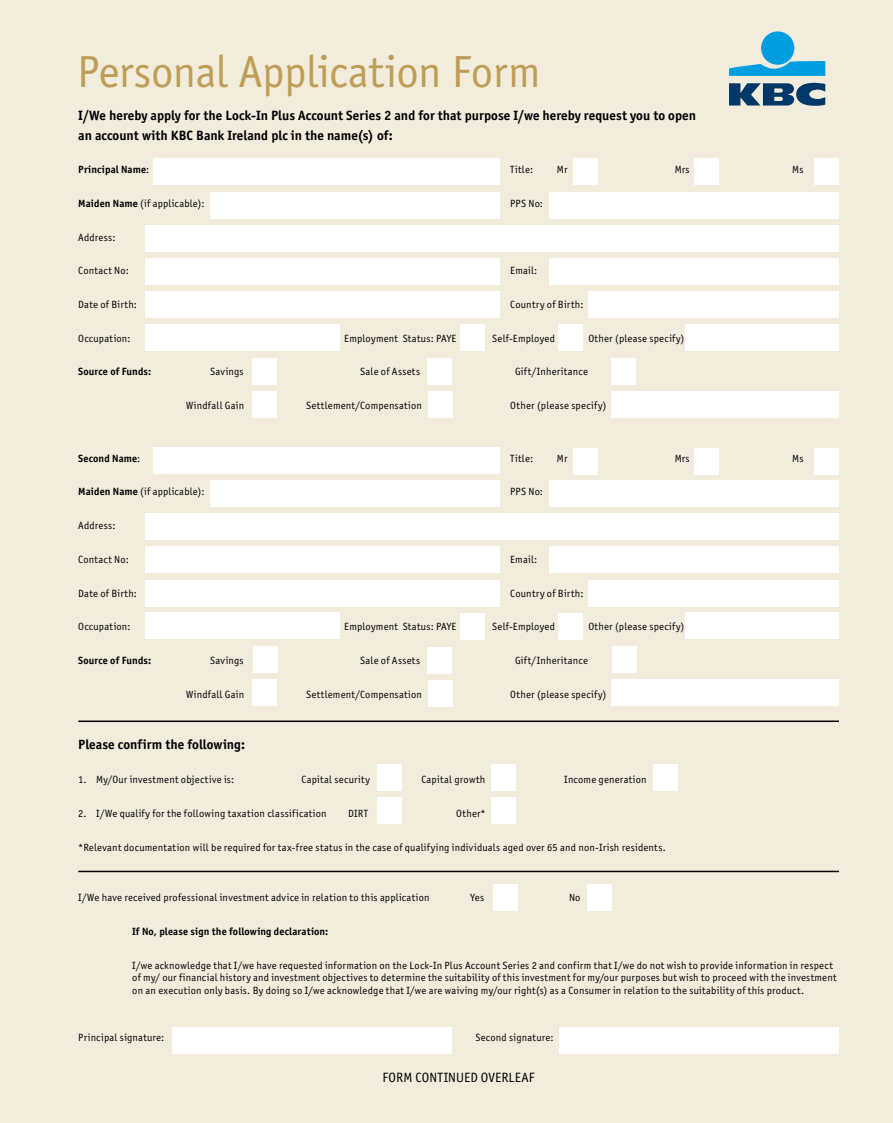
<style>
.page{position:relative;width:893px;height:1123px;background:#f2ecdd}
.page>*{position:absolute;margin:0;border:0;box-sizing:border-box;transform-origin:0 0}
.t1{font:45px "Officina Sans ITC Std";letter-spacing:-.01em;color:#be9e55}
.t2{font:700 13.5px/20.4px "Officina Sans ITC Std";letter-spacing:.005em;color:#000}
.t3{font:13.5px "Officina Sans ITC Std";letter-spacing:.01em;color:#000}
.t4{font:10.5px/12.6px "Officina Sans ITC Std";letter-spacing:.025em;color:#000}
.t5{font:700 10.5px "Officina Sans ITC Std";letter-spacing:.015em;color:#000}
.s1{font-weight:400}
.s2{font-weight:700}
</style>
<div class="page">
<div style="left:761px;top:31px;width:33px;height:34px;background:#009ee0;border-radius:50%"></div>
<svg style="left:729px;top:61px;width:96px;height:45px"></svg>
<div style="left:153px;top:159px;width:347px;height:26px;background:#fff"></div>
<div style="left:153px;top:447px;width:347px;height:27px;background:#fff"></div>
<div style="left:573px;top:159px;width:25px;height:26px;background:#fff"></div>
<div style="left:573px;top:448px;width:25px;height:26px;background:#fff"></div>
<div style="left:694px;top:159px;width:24px;height:26px;background:#fff"></div>
<div style="left:694px;top:448px;width:24px;height:26px;background:#fff"></div>
<div style="left:814px;top:159px;width:25px;height:26px;background:#fff"></div>
<div style="left:814px;top:448px;width:25px;height:26px;background:#fff"></div>
<div style="left:210px;top:192px;width:290px;height:26px;background:#fff"></div>
<div style="left:210px;top:480px;width:290px;height:27px;background:#fff"></div>
<div style="left:145px;top:225px;width:694px;height:27px;background:#fff"></div>
<div style="left:145px;top:513px;width:694px;height:27px;background:#fff"></div>
<div style="left:145px;top:258px;width:355px;height:27px;background:#fff"></div>
<div style="left:145px;top:546px;width:355px;height:27px;background:#fff"></div>
<div style="left:145px;top:291px;width:355px;height:27px;background:#fff"></div>
<div style="left:145px;top:580px;width:355px;height:26px;background:#fff"></div>
<div style="left:549px;top:192px;width:290px;height:26px;background:#fff"></div>
<div style="left:549px;top:480px;width:290px;height:27px;background:#fff"></div>
<div style="left:549px;top:258px;width:290px;height:27px;background:#fff"></div>
<div style="left:549px;top:546px;width:290px;height:27px;background:#fff"></div>
<div style="left:589px;top:291px;width:250px;height:27px;background:#fff"></div>
<div style="left:589px;top:580px;width:250px;height:26px;background:#fff"></div>
<div style="left:460px;top:324px;width:25px;height:27px;background:#fff"></div>
<div style="left:460px;top:612px;width:25px;height:27px;background:#fff"></div>
<div style="left:558px;top:324px;width:25px;height:27px;background:#fff"></div>
<div style="left:558px;top:612px;width:25px;height:27px;background:#fff"></div>
<div style="left:253px;top:358px;width:24px;height:26px;background:#fff"></div>
<div style="left:253px;top:646px;width:25px;height:27px;background:#fff"></div>
<div style="left:377px;top:764px;width:25px;height:26px;background:#fff"></div>
<div style="left:653px;top:764px;width:24px;height:26px;background:#fff"></div>
<div style="left:491px;top:764px;width:25px;height:26px;background:#fff"></div>
<div style="left:428px;top:358px;width:24px;height:26px;background:#fff"></div>
<div style="left:428px;top:647px;width:24px;height:27px;background:#fff"></div>
<div style="left:612px;top:358px;width:24px;height:26px;background:#fff"></div>
<div style="left:612px;top:646px;width:25px;height:27px;background:#fff"></div>
<div style="left:252px;top:391px;width:25px;height:26px;background:#fff"></div>
<div style="left:252px;top:679px;width:25px;height:27px;background:#fff"></div>
<div style="left:491px;top:797px;width:25px;height:26px;background:#fff"></div>
<div style="left:587px;top:883px;width:24px;height:27px;background:#fff"></div>
<div style="left:377px;top:797px;width:25px;height:26px;background:#fff"></div>
<div style="left:493px;top:883px;width:25px;height:27px;background:#fff"></div>
<div style="left:428px;top:391px;width:24px;height:26px;background:#fff"></div>
<div style="left:428px;top:680px;width:24px;height:27px;background:#fff"></div>
<div style="left:612px;top:391px;width:227px;height:26px;background:#fff"></div>
<div style="left:612px;top:679px;width:227px;height:27px;background:#fff"></div>
<div style="left:559px;top:1027px;width:280px;height:27px;background:#fff"></div>
<div style="left:172px;top:1027px;width:280px;height:27px;background:#fff"></div>
<hr style="left:78px;top:720px;width:761px;height:2px;background:#000">
<hr style="left:78px;top:870px;width:761px;height:2px;background:#000">
<div style="left:686px;top:324px;width:153px;height:27px;background:#fff"></div>
<div style="left:686px;top:612px;width:153px;height:27px;background:#fff"></div>
<div style="left:145px;top:324px;width:194px;height:27px;background:#fff"></div>
<div style="left:145px;top:612px;width:194px;height:27px;background:#fff"></div>
<h1 class="t1" style="left:77px;top:45px;width:465px">Personal Application Form</h1>
<p class="t2" style="left:78px;top:105px;width:619px">I/We hereby apply for the Lock-In Plus Account Series 2 and for that purpose I/we hereby request you to open an account with KBC Bank Ireland plc in the name(s) of:</p>
<p class="t5" style="left:78px;top:163px;width:72px">Principal Name<span class="s1">:</span></p>
<p class="t4" style="left:510px;top:163px;width:24px">Title:</p>
<p class="t4" style="left:557px;top:163px;width:12px">Mr</p>
<p class="t4" style="left:675px;top:163px;width:17px">Mrs</p>
<p class="t4" style="left:792px;top:163px;width:13px">Ms</p>
<p class="t4" style="left:78px;top:197px;width:128px"><span class="s2">Maiden Name</span> (if applicable):</p>
<p class="t4" style="left:510px;top:197px;width:34px">PPS No:</p>
<p class="t4" style="left:78px;top:231px;width:39px">Address:</p>
<p class="t4" style="left:78px;top:264px;width:52px">Contact No:</p>
<p class="t4" style="left:510px;top:264px;width:29px">Email:</p>
<p class="t4" style="left:78px;top:298px;width:60px">Date of Birth:</p>
<p class="t4" style="left:510px;top:298px;width:75px">Country of Birth:</p>
<p class="t4" style="left:78px;top:332px;width:54px">Occupation:</p>
<p class="t4" style="left:344px;top:332px;width:114px">Employment Status: PAYE</p>
<p class="t4" style="left:492px;top:332px;width:64px">Self-Employed</p>
<p class="t4" style="left:588px;top:332px;width:98px">Other (please specify)</p>
<p class="t5" style="left:78px;top:365px;width:75px">Source of Funds:</p>
<p class="t4" style="left:210px;top:365px;width:35px">Savings</p>
<p class="t4" style="left:360px;top:365px;width:61px">Sale of Assets</p>
<p class="t4" style="left:515px;top:365px;width:74px">Gift/Inheritance</p>
<p class="t4" style="left:186px;top:399px;width:59px">Windfall Gain</p>
<p class="t4" style="left:306px;top:399px;width:117px">Settlement/Compensation</p>
<p class="t4" style="left:510px;top:399px;width:98px">Other (please specify)</p>
<p class="t5" style="left:78px;top:451px;width:64px">Second Name<span class="s1">:</span></p>
<p class="t4" style="left:510px;top:452px;width:24px">Title:</p>
<p class="t4" style="left:557px;top:452px;width:12px">Mr</p>
<p class="t4" style="left:675px;top:452px;width:17px">Mrs</p>
<p class="t4" style="left:792px;top:452px;width:13px">Ms</p>
<p class="t4" style="left:78px;top:485px;width:128px"><span class="s2">Maiden Name</span> (if applicable):</p>
<p class="t4" style="left:510px;top:485px;width:34px">PPS No:</p>
<p class="t4" style="left:78px;top:519px;width:39px">Address:</p>
<p class="t4" style="left:78px;top:553px;width:52px">Contact No:</p>
<p class="t4" style="left:510px;top:553px;width:29px">Email:</p>
<p class="t4" style="left:78px;top:586px;width:60px">Date of Birth:</p>
<p class="t4" style="left:510px;top:586px;width:75px">Country of Birth:</p>
<p class="t4" style="left:78px;top:620px;width:54px">Occupation:</p>
<p class="t4" style="left:344px;top:620px;width:114px">Employment Status: PAYE</p>
<p class="t4" style="left:492px;top:620px;width:64px">Self-Employed</p>
<p class="t4" style="left:588px;top:620px;width:98px">Other (please specify)</p>
<p class="t5" style="left:78px;top:654px;width:75px">Source of Funds:</p>
<p class="t4" style="left:210px;top:654px;width:35px">Savings</p>
<p class="t4" style="left:360px;top:654px;width:61px">Sale of Assets</p>
<p class="t4" style="left:515px;top:654px;width:74px">Gift/Inheritance</p>
<p class="t4" style="left:186px;top:687px;width:59px">Windfall Gain</p>
<p class="t4" style="left:306px;top:687px;width:117px">Settlement/Compensation</p>
<p class="t4" style="left:510px;top:687px;width:98px">Other (please specify)</p>
<p class="t2" style="left:78px;top:734px;width:168px">Please confirm the following:</p>
<p class="t4" style="left:78px;top:773px;width:157px">1. My/Our investment objective is:</p>
<p class="t4" style="left:301px;top:773px;width:70px">Capital security</p>
<p class="t4" style="left:421px;top:773px;width:66px">Capital growth</p>
<p class="t4" style="left:564px;top:773px;width:84px">Income generation</p>
<p class="t4" style="left:78px;top:807px;width:250px">2. I/We qualify for the following taxation classification</p>
<p class="t4" style="left:348px;top:807px;width:21px">DIRT</p>
<p class="t4" style="left:456px;top:807px;width:31px">Other*</p>
<p class="t4" style="left:78px;top:840px;width:589px">*Relevant documentation will be required for tax-free status in the case of qualifying individuals aged over 65 and non-Irish residents.</p>
<p class="t4" style="left:78px;top:891px;width:353px">I/We have received professional investment advice in relation to this application</p>
<p class="t4" style="left:471px;top:891px;width:15px">Yes</p>
<p class="t4" style="left:569px;top:891px;width:13px">No</p>
<p class="t5" style="left:132px;top:924px;width:198px">If No, please sign the following declaration:</p>
<p class="t4" style="left:132px;top:958px;width:706px">I/we acknowledge that I/we have requested information on the Lock-In Plus Account Series 2 and confirm that I/we do not wish to provide information in respect of my/ our financial history and investment objectives to determine the suitability of this investment for my/our purposes but wish to proceed with the investment on an execution only basis. By doing so I/we acknowledge that I/we are waiving my/our right(s) as a Consumer in relation to the suitability of this product.</p>
<p class="t4" style="left:78px;top:1031px;width:88px">Principal signature:</p>
<p class="t4" style="left:475px;top:1031px;width:80px">Second signature:</p>
<p class="t3" style="left:382px;top:1069px;width:154px">FORM CONTINUED OVERLEAF</p>
</div>
